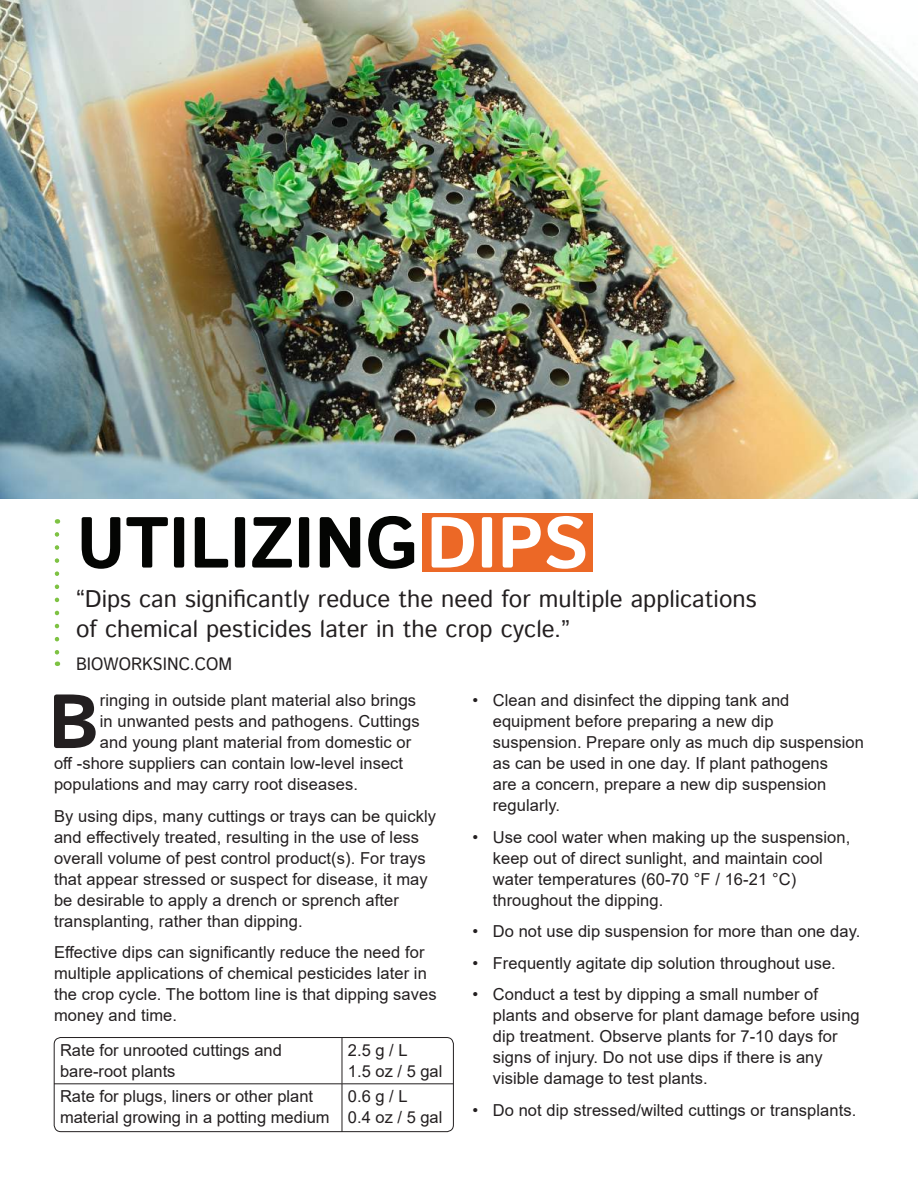
<style>
.page{position:relative;width:918px;height:1188px;background:#fff}
.page>*{position:absolute;margin:0;border:0;box-sizing:border-box;transform-origin:0 0}
.t1{font:700 76.5px "Istok";color:#231f20}
.t2{font:700 72px "Istok";letter-spacing:-.01em;color:#040503}
.t3{font:24px/30px "Istok";color:#231f20}
.t4{font:17.85px "Istok";color:#231f20;scale:.93 1}
.t5{font:16.5px/21px "Arial";letter-spacing:.005em;color:#231f20}
.s1{color:#fff}
</style>
<div class="page">
<img style="left:0;top:0;width:918px;height:499px">
<div style="left:422px;top:513px;width:171px;height:59px;background:#ec6826"></div>
<hr style="left:342px;top:1038px;width:1px;height:46px;background:#231f20">
<hr style="left:54px;top:1084px;width:288px;height:1px;background:#231f20">
<hr style="left:342px;top:1084px;width:111px;height:1px;background:#231f20">
<hr style="left:342px;top:1084px;width:1px;height:48px;background:#231f20">
<svg style="left:55px;top:534px;width:4px;height:132px"></svg>
<div style="left:54px;top:1037px;width:400px;height:95px;border:1px solid #231f20;border-radius:7px"></div>
<h2 class="t2" style="left:76px;top:495px;width:514px">UTILIZING<span class="s1">DIPS</span></h2>
<h3 class="t3" style="left:76px;top:585px;width:682px">“Dips can significantly reduce the need for multiple applications of chemical pesticides later in the crop cycle.”</h3>
<p class="t4" style="left:76px;top:652px;width:169px">BIOWORKSINC.COM</p>
<h1 class="t1" style="left:48px;top:671px;width:53px">B</h1>
<p class="t5" style="left:100px;top:690px;width:318px">ringing in outside plant material also brings</p>
<p class="t5" style="left:100px;top:711px;width:321px">in unwanted pests and pathogens. Cuttings</p>
<p class="t5" style="left:100px;top:732px;width:313px">and young plant material from domestic or</p>
<p class="t5" style="left:54px;top:753px;width:351px">off -shore suppliers can contain low-level insect</p>
<p class="t5" style="left:54px;top:774px;width:306px">populations and may carry root diseases.</p>
<p class="t5" style="left:54px;top:805px;width:384px">By using dips, many cuttings or trays can be quickly and effectively treated, resulting in the use of less overall volume of pest control product(s). For trays that appear stressed or suspect for disease, it may be desirable to apply a drench or sprench after transplanting, rather than dipping.</p>
<p class="t5" style="left:54px;top:942px;width:384px">Effective dips can significantly reduce the need for multiple applications of chemical pesticides later in the crop cycle. The bottom line is that dipping saves money and time.</p>
<p class="t5" style="left:60px;top:1039px;width:223px">Rate for unrooted cuttings and bare-root plants</p>
<p class="t5" style="left:348px;top:1039px;width:96px">2.5 g / L<br>1.5 oz / 5 gal</p>
<p class="t5" style="left:60px;top:1085px;width:271px">Rate for plugs, liners or other plant material growing in a potting medium</p>
<p class="t5" style="left:348px;top:1085px;width:96px">0.6 g / L<br>0.4 oz / 5 gal</p>
<p class="t5" style="left:493px;top:690px;width:373px;text-indent:-20px">• Clean and disinfect the dipping tank and equipment before preparing a new dip suspension. Prepare only as much dip suspension as can be used in one day. If plant pathogens<br>are a concern, prepare a new dip suspension regularly.</p>
<p class="t5" style="left:493px;top:826px;width:359px;text-indent:-20px">• Use cool water when making up the suspension, keep out of direct sunlight, and maintain cool water temperatures (60-70 °F / 16-21 °C) throughout the dipping.</p>
<p class="t5" style="left:472px;top:921px;width:389px">• Do not use dip suspension for more than one day.</p>
<p class="t5" style="left:472px;top:952px;width:365px">• Frequently agitate dip solution throughout use.</p>
<p class="t5" style="left:493px;top:984px;width:369px;text-indent:-20px">• Conduct a test by dipping a small number of plants and observe for plant damage before using dip treatment. Observe plants for 7-10 days for signs of injury. Do not use dips if there is any visible damage to test plants.</p>
<p class="t5" style="left:472px;top:1099px;width:385px">• Do not dip stressed/wilted cuttings or transplants.</p>
</div>
